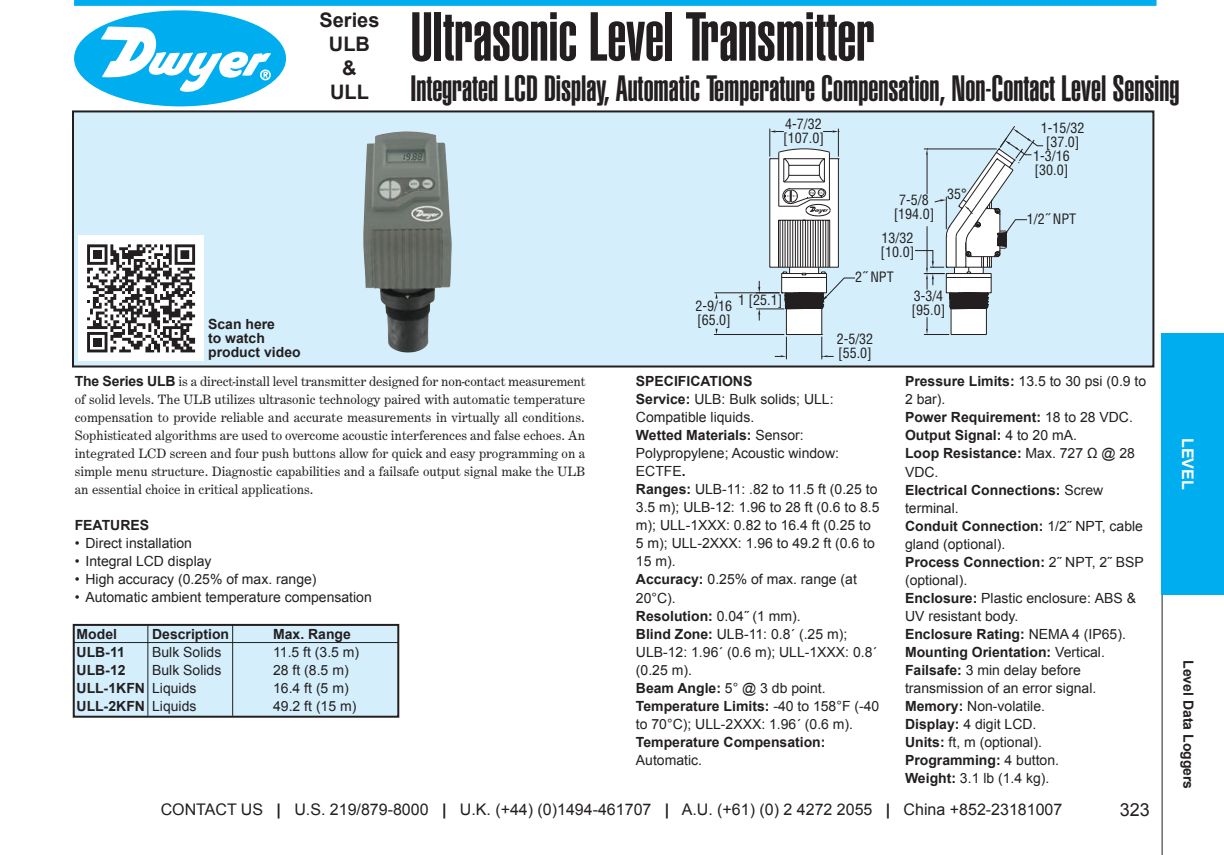
<style>
.page{position:relative;width:1224px;height:855px;background:#fff}
.page>*{position:absolute;margin:0;border:0;box-sizing:border-box;transform-origin:0 0}
.t1{font:900 extra-condensed 68px "Helvetica";color:#231f20}
.t2{font:900 extra-condensed 36px "Helvetica";color:#231f20}
.t3{font:700 20px/24px "Arial";color:#231f20;text-align:center}
.t4{font:18px "Arial";color:#231f20}
.t5{font:16px "Arial";color:#231f20}
.t6{font:700 16px "Arial";color:#fff}
.t7{font:14px/18px "Arial";color:#231f20}
.t8{font:14px/18px "Century Expanded T";color:#231f20;text-align:justify}
.t9{font:700 14px/18px "Arial";color:#231f20}
.t10{font:condensed 14px/14px "Helvetica";color:#231f20}
.s1{font-family:"Arial";font-weight:700}
.s2{font-weight:700}
</style>
<div class="page">
<div style="left:1162px;top:333px;width:62px;height:261px;background:#00aeef"></div>
<div style="left:74px;top:0;width:1083px;height:6px;background:#00aeef"></div>
<div style="left:74px;top:10px;width:212px;height:96px;background:#00aeef;border-radius:50%"></div>
<svg style="left:101px;top:27px;width:170px;height:65px"></svg>
<div style="left:73px;top:111px;width:1080px;height:255px;background:#d4effb"></div>
<div style="left:72px;top:110px;width:1082px;height:257px;border:2px solid #231f20"></div>
<hr style="left:714px;top:334px;width:70px;height:1px;background:#231f20">
<hr style="left:714px;top:292px;width:66px;height:1px;background:#231f20">
<svg style="left:756px;top:126px;width:288px;height:233px"></svg>
<div style="left:74px;top:625px;width:324px;height:91px;background:#d4effb"></div>
<div style="left:73px;top:624px;width:326px;height:93px;border:2px solid #231f20"></div>
<hr style="left:147px;top:625px;width:1px;height:90px;background:#231f20">
<hr style="left:74px;top:642px;width:325px;height:1px;background:#231f20">
<hr style="left:232px;top:624px;width:1px;height:92px;background:#231f20">
<img style="left:363px;top:131px;width:89px;height:221px">
<div style="left:78px;top:235px;width:126px;height:126px;background:#fff"></div>
<svg style="left:87px;top:244px;width:108px;height:108px"></svg>
<svg style="left:1162px;top:594px;width:62px;height:261px"></svg>
<h3 class="t3" style="left:319px;top:8px;width:62px">series<br>ULB &amp;<br>ULL</h3>
<p class="t9" style="left:208px;top:317px;width:94px;line-height:14px">scan here<br>to watch product video</p>
<h1 class="t1" style="left:410px;top:12px;width:466px">Ultrasonic Level Transmitter</h1>
<h2 class="t2" style="left:410px;top:75px;width:771px">Integrated LCD Display, Automatic Temperature Compensation, Non-Contact Level Sensing</h2>
<p class="t10" style="left:783px;top:117px;width:42px">4-7/32 [107.0]</p>
<p class="t10" style="left:696px;top:299px;width:38px">2-9/16 [65.0]</p>
<p class="t10" style="left:738px;top:293px;width:46px">1 [25.1]</p>
<p class="t10" style="left:894px;top:194px;width:42px;text-align:center">7-5/8 [194.0]</p>
<p class="t10" style="left:881px;top:231px;width:35px">13/32 [10.0]</p>
<p class="t10" style="left:855px;top:270px;width:40px">2˝ NPT</p>
<p class="t10" style="left:947px;top:187px;width:21px">35°</p>
<p class="t10" style="left:837px;top:332px;width:38px">2-5/32 [55.0]</p>
<p class="t10" style="left:912px;top:289px;width:35px">3-3/4 [95.0]</p>
<p class="t10" style="left:1041px;top:121px;width:45px;text-align:center">1-15/32 [37.0]</p>
<p class="t10" style="left:1033px;top:149px;width:38px">1-3/16 [30.0]</p>
<p class="t10" style="left:1027px;top:212px;width:51px">1/2˝ NPT</p>
<p class="t8" style="left:75px;top:372px;width:512px"><span class="s1">The series ULB</span> is a direct-install level transmitter designed for non-contact measurement of solid levels. The ULB utilizes ultrasonic technology paired with automatic temperature compensation to provide reliable and accurate measurements in virtually all conditions.<br>Sophisticated algorithms are used to overcome acoustic interferences and false echoes. An integrated LCD screen and four push buttons allow for quick and easy programming on a simple menu structure. Diagnostic capabilities and a failsafe output signal make the ULB an essential choice in critical applications.</p>
<p class="t9" style="left:75px;top:516px;width:76px">FeATURes</p>
<p class="t7" style="left:75px;top:534px;width:119px">• Direct installation</p>
<p class="t7" style="left:75px;top:552px;width:138px">• Integral LCD display</p>
<p class="t7" style="left:75px;top:570px;width:243px">• High accuracy (0.25% of max. range)</p>
<p class="t7" style="left:75px;top:588px;width:299px">• Automatic ambient temperature compensation</p>
<p class="t9" style="left:77px;top:625px;width:70px">Model<br>ULB-11<br>ULB-12<br>ULL-1KFN<br>ULL-2KFN</p>
<p class="t9" style="left:152px;top:625px;width:79px">Description</p>
<p class="t7" style="left:152px;top:643px;width:71px">Bulk Solids<br>Bulk Solids<br>Liquids<br>Liquids</p>
<p class="t9" style="left:273px;top:624px;width:79px">Max. Range</p>
<p class="t7" style="left:273px;top:642px;width:88px">11.5 ft (3.5 m)<br>28 ft (8.5 m)<br>16.4 ft (5 m)<br>49.2 ft (15 m)</p>
<p class="t7" style="left:636px;top:372px;width:245px"><span class="s2">sPeciFicATioNs<br>service:</span> ULB: Bulk solids; ULL:<br>Compatible liquids.<br><span class="s2">Wetted Materials:</span> Sensor:<br>Polypropylene; Acoustic window:<br>ECTFE<span class="s2">.<br>Ranges:</span> ULB-11: .82 to 11.5 ft (0.25 to<br>3.5 m); ULB-12: 1.96 to 28 ft (0.6 to 8.5 m); ULL-1XXX: 0.82 to 16.4 ft (0.25 to<br>5 m); ULL-2XXX: 1.96 to 49.2 ft (0.6 to<br>15 m).<br><span class="s2">Accuracy:</span> 0.25% of max. range (at<br>20°C).<br><span class="s2">Resolution:</span> 0.04˝ (1 mm).<br><span class="s2">Blind Zone:</span> ULB-11: 0.8´ (.25 m);<br>ULB-12: 1.96´ (0.6 m); ULL-1XXX: 0.8´ (0.25 m).<br><span class="s2">Beam Angle:</span> 5° @ 3 db point.<br><span class="s2">Temperature Limits:</span> -40 to 158°F (-40 to 70°C); ULL-2XXX: 1.96´ (0.6 m).</p>
<p class="t9" style="left:636px;top:732px;width:191px">Temperature compensation:</p>
<p class="t7" style="left:636px;top:750px;width:68px">Automatic.</p>
<p class="t7" style="left:905px;top:372px;width:243px"><span class="s2">Pressure Limits:</span> 13.5 to 30 psi (0.9 to<br>2 bar).<br><span class="s2">Power Requirement:</span> 18 to 28 VDC. <span class="s2">output signal:</span> 4 to 20 mA.<br><span class="s2">Loop Resistance:</span> Max. 727 Ω @ 28<br>VDC.<br><span class="s2">electrical connections:</span> Screw terminal.<br><span class="s2">conduit connection:</span> 1/2˝ NPT, cable gland (optional).<br><span class="s2">Process connection:</span> 2˝ NPT, 2˝ BSP (optional).<br><span class="s2">enclosure:</span> Plastic enclosure: ABS &amp;<br>UV resistant body.<br><span class="s2">enclosure Rating:</span> NEMA 4 (IP65).<br><span class="s2">Mounting orientation:</span> Vertical.<br><span class="s2">Failsafe:</span> 3 min delay before transmission of an error signal.<br><span class="s2">Memory:</span> Non-volatile.<br><span class="s2">Display:</span> 4 digit LCD.<br><span class="s2">Units:</span> ft, m (optional).<br><span class="s2">Programming:</span> 4 button.<br><span class="s2">Weight:</span> 3.1 lb (1.4 kg).</p>
<p class="t5" style="left:161px;top:800px;width:903px">CONTACT US <span class="s2">|</span> U.S. 219/879-8000 <span class="s2">|</span> U.K. (+44) (0)1494-461707 <span class="s2">|</span> A.U. (+61) (0) 2 4272 2055 <span class="s2">|</span> China +852-23181007</p>
<p class="t4" style="left:1120px;top:799px;width:32px">323</p>
<p class="t6" style="left:1197px;top:438px;width:53px;rotate:90deg">LeVeL</p>
<p class="t9" style="left:1198px;top:660px;width:131px;rotate:90deg">Level Data Loggers</p>
</div>
